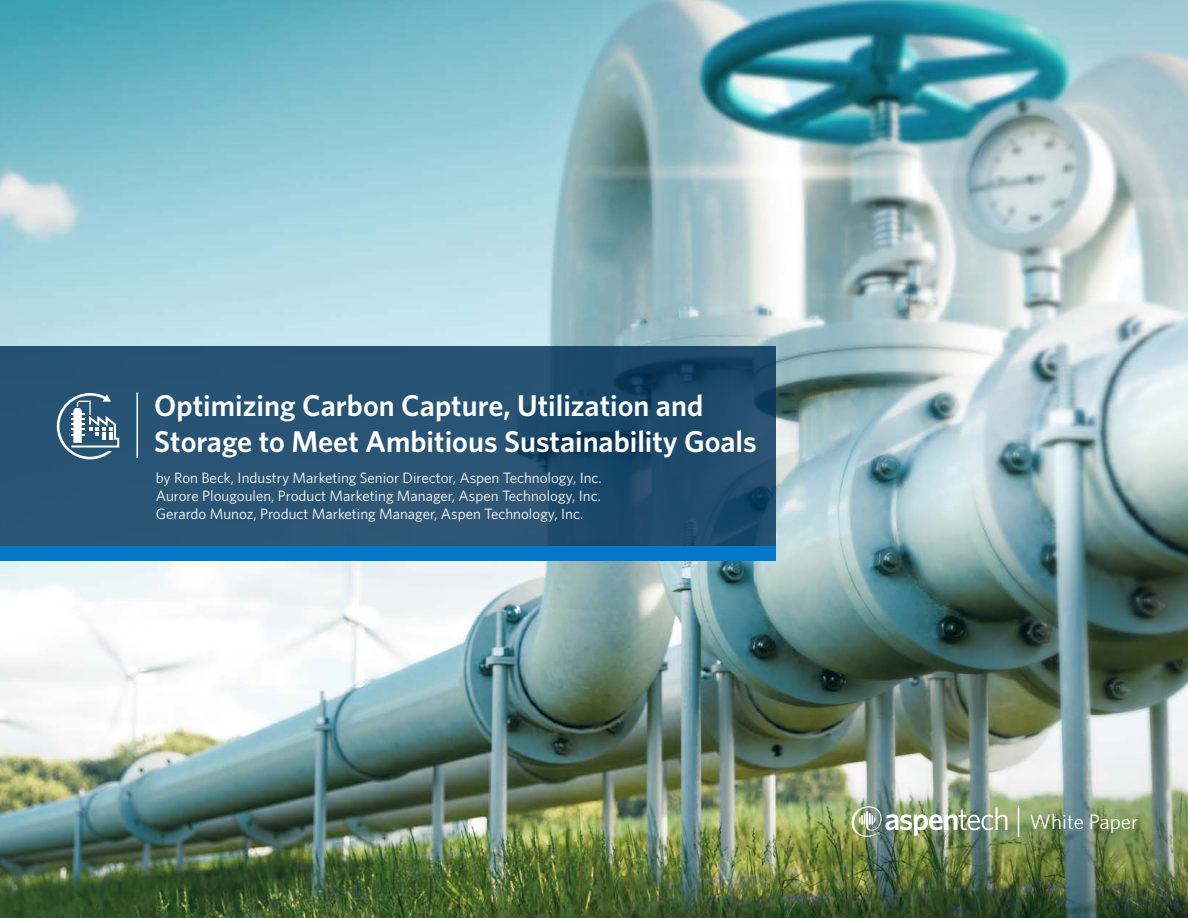
<style>
.page{position:relative;width:1188px;height:918px;background:#fff}
.page>*{position:absolute;margin:0;border:0;box-sizing:border-box;transform-origin:0 0}
.t1{font:600 30px/36px "Whitney";color:#fff}
.t2{font:21px "Whitney";color:#fff}
.t3{font:15px/18px "Whitney";color:#fff;text-align:justify}
</style>
<div class="page">
<img style="left:0;top:0;width:1188px;height:918px">
<div style="left:0;top:347px;width:776px;height:209px;background:#003057;opacity:.9"></div>
<img style="left:852px;top:806px;width:155px;height:31px">
<hr style="left:1018px;top:806px;width:1px;height:31px;background:#fff">
<hr style="left:136px;top:393px;width:2px;height:65px;background:#fff">
<div style="left:0;top:546px;width:776px;height:15px;background:#0078c9"></div>
<svg style="left:57px;top:393px;width:62px;height:66px"></svg>
<h1 class="t1" style="left:154px;top:387px;width:604px">Optimizing Carbon Capture, Utilization and<br>Storage to Meet Ambitious Sustainability Goals</h1>
<p class="t3" style="left:156px;top:468px;width:448px">by Ron Beck, Industry Marketing Senior Director, Aspen Technology, Inc.<br>Aurore Plougoulen, Product Marketing Manager, Aspen Technology, Inc.<br>Gerardo Munoz, Product Marketing Manager, Aspen Technology, Inc.</p>
<h2 class="t2" style="left:1030px;top:809px;width:110px">White Paper</h2>
</div>
